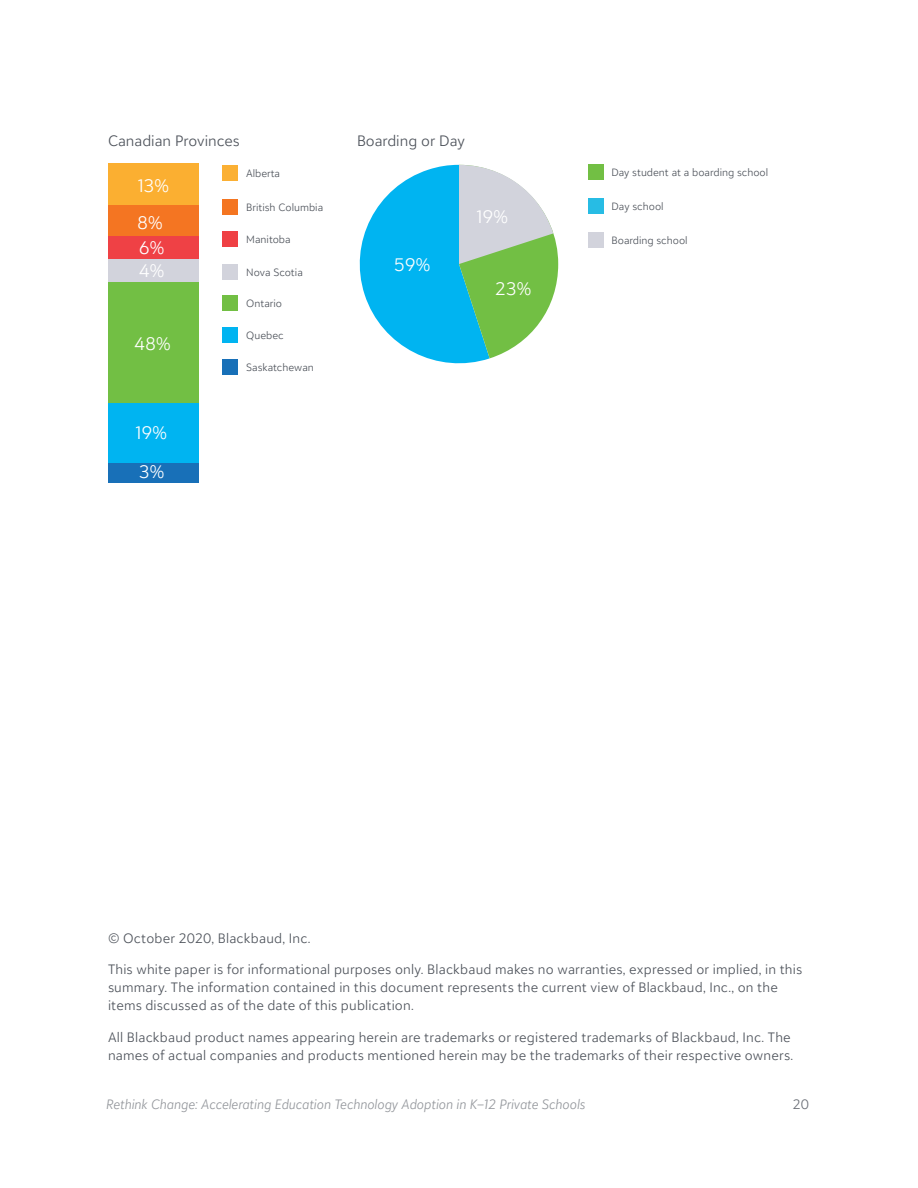
<style>
.page{position:relative;width:918px;height:1188px;background:#fff}
.page>*{position:absolute;margin:0;border:0;box-sizing:border-box;transform-origin:0 0}
.t1{font:300 18px/23.2px "Blackbaud Sans";color:#fff}
.t2{font:300 15px "Blackbaud Sans";color:#4d525a}
.t3{font:300 13.5px/18px "Blackbaud Sans";letter-spacing:.015em;color:#4d525a}
.t4{font:italic 300 13.5px "Blackbaud Sans";color:#94979c}
.t5{font:300 13.5px "Blackbaud Sans";color:#686c74}
.t6{font:300 10.5px "Blackbaud Sans";color:#4d525a}
</style>
<div class="page">
<div style="left:108px;top:163px;width:91px;height:43px;background:#fbaf31"></div>
<div style="left:108px;top:463px;width:91px;height:19px;background:#1870b8"></div>
<div style="left:108px;top:282px;width:91px;height:121px;background:#72bf44"></div>
<div style="left:108px;top:403px;width:91px;height:60px;background:#00b4f1"></div>
<div style="left:108px;top:206px;width:91px;height:30px;background:#f47522"></div>
<div style="left:222px;top:165px;width:16px;height:15px;background:#fbb034"></div>
<div style="left:222px;top:199px;width:16px;height:15px;background:#f47521"></div>
<div style="left:222px;top:231px;width:16px;height:15px;background:#ef4044"></div>
<div style="left:588px;top:164px;width:15px;height:15px;background:#72bf44"></div>
<div style="left:588px;top:198px;width:15px;height:15px;background:#27bce4"></div>
<div style="left:222px;top:264px;width:16px;height:15px;background:#d2d3dc"></div>
<div style="left:222px;top:296px;width:16px;height:15px;background:#72bf44"></div>
<div style="left:222px;top:327px;width:16px;height:16px;background:#00b4f1"></div>
<div style="left:222px;top:359px;width:16px;height:16px;background:#1870b8"></div>
<div style="left:588px;top:232px;width:15px;height:16px;background:#d2d3dc"></div>
<div style="left:108px;top:236px;width:91px;height:23px;background:#ef4145"></div>
<div style="left:108px;top:259px;width:91px;height:23px;background:#d2d3dc"></div>
<svg style="left:359px;top:165px;width:199px;height:199px"></svg>
<p class="t2" style="left:108px;top:131px;width:133px">Canadian Provinces</p>
<p class="t2" style="left:357px;top:131px;width:109px">Boarding or Day</p>
<h1 class="t1" style="left:138px;top:174px;width:33px">13%</h1>
<p class="t6" style="left:246px;top:166px;width:36px">Alberta</p>
<h1 class="t1" style="left:137px;top:211px;width:27px">8%</h1>
<h1 class="t1" style="left:139px;top:236px;width:27px">6%<br>4%</h1>
<h1 class="t1" style="left:134px;top:332px;width:38px">48%</h1>
<p class="t6" style="left:246px;top:200px;width:78px">British Columbia</p>
<p class="t6" style="left:246px;top:232px;width:46px">Manitoba</p>
<p class="t6" style="left:246px;top:265px;width:58px">Nova Scotia</p>
<p class="t6" style="left:246px;top:297px;width:37px">Ontario</p>
<p class="t6" style="left:246px;top:329px;width:39px">Quebec</p>
<p class="t6" style="left:246px;top:361px;width:69px">Saskatchewan</p>
<h1 class="t1" style="left:394px;top:253px;width:38px">59%</h1>
<h1 class="t1" style="left:477px;top:205px;width:33px">19%</h1>
<h1 class="t1" style="left:495px;top:277px;width:38px">23%</h1>
<h1 class="t1" style="left:136px;top:421px;width:33px">19%</h1>
<h1 class="t1" style="left:139px;top:460px;width:27px">3%</h1>
<p class="t6" style="left:611px;top:165px;width:158px">Day student at a boarding school</p>
<p class="t6" style="left:612px;top:199px;width:54px">Day school</p>
<p class="t6" style="left:612px;top:234px;width:78px">Boarding school</p>
<p class="t3" style="left:108px;top:929px;width:204px">© October 2020, Blackbaud, Inc.</p>
<p class="t3" style="left:108px;top:960px;width:696px">This white paper is for informational purposes only. Blackbaud makes no warranties, expressed or implied, in this summary. The information contained in this document represents the current view of Blackbaud, Inc., on the items discussed as of the date of this publication.</p>
<p class="t3" style="left:108px;top:1028px;width:687px">All Blackbaud product names appearing herein are trademarks or registered trademarks of Blackbaud, Inc. The names of actual companies and products mentioned herein may be the trademarks of their respective owners.</p>
<p class="t4" style="left:106px;top:1096px;width:481px">Rethink Change: Accelerating Education Technology Adoption in K–12 Private Schools</p>
<p class="t5" style="left:793px;top:1096px;width:18px">20</p>
</div>
